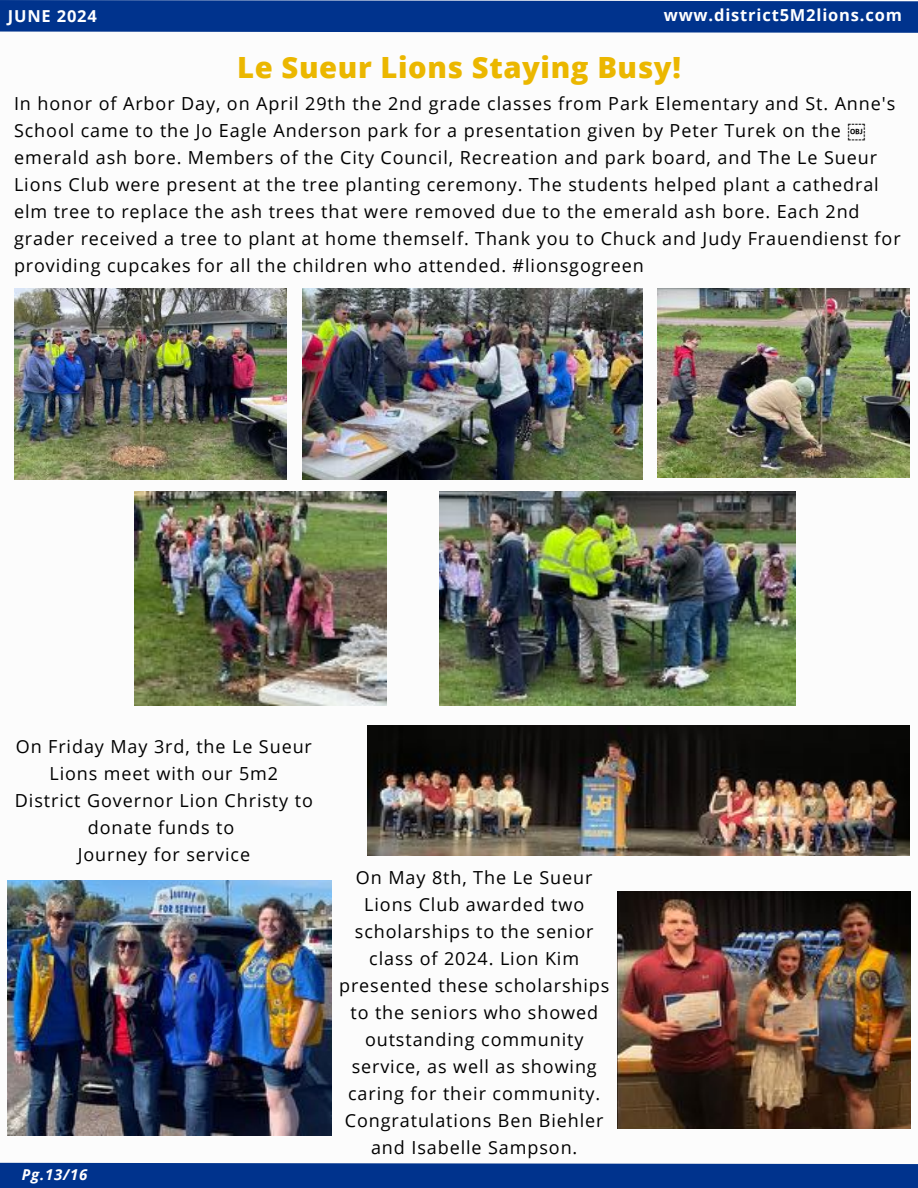
<style>
.page{position:relative;width:918px;height:1188px;background:#fff}
.page>*{position:absolute;margin:0;border:0;box-sizing:border-box;transform-origin:0 0}
.t1{font:800 29.25px "Open Sans";letter-spacing:.02em;color:#ebb700}
.t2{font:18px/27px "Open Sans";letter-spacing:.05em;color:#000;text-align:center}
.t3{font:700 16.5px "Open Sans";letter-spacing:.05em;color:#fff}
.t4{font:italic 700 15px "Open Sans";color:#fff}
</style>
<div class="page">
<svg style="left:0;top:0;width:918px;height:33px;background:#0b3c92"></svg>
<svg style="left:0;top:1162px;width:918px;height:26px;background:#0d3e93"></svg>
<img style="left:14px;top:289px;width:272px;height:191px">
<img style="left:302px;top:289px;width:340px;height:191px">
<img style="left:134px;top:492px;width:252px;height:214px">
<img style="left:439px;top:492px;width:357px;height:214px">
<img style="left:658px;top:289px;width:252px;height:189px">
<img style="left:7px;top:880px;width:324px;height:255px">
<img style="left:618px;top:892px;width:292px;height:236px">
<img style="left:367px;top:726px;width:543px;height:129px">
<p class="t3" style="left:8px;top:4px;width:91px">JUNE 2024</p>
<p class="t3" style="left:664px;top:3px;width:240px">www.district5M2lions.com</p>
<h1 class="t1" style="left:237px;top:47px;width:445px">Le Sueur Lions Staying Busy!</h1>
<p class="t2" style="left:14px;top:90px;width:888px;text-align:left">In honor of Arbor Day, on April 29th the 2nd grade classes from Park Elementary and St. Anne's School came to the Jo Eagle Anderson park for a presentation given by Peter Turek on the ￼ emerald ash bore. Members of the City Council, Recreation and park board, and The Le Sueur Lions Club were present at the tree planting ceremony. The students helped plant a cathedral elm tree to replace the ash trees that were removed due to the emerald ash bore. Each 2nd grader received a tree to plant at home themself. Thank you to Chuck and Judy Frauendienst for providing cupcakes for all the children who attended. #lionsgogreen</p>
<p class="t2" style="left:15px;top:733px;width:300px">On Friday May 3rd, the Le Sueur<br>Lions meet with our 5m2<br>District Governor Lion Christy to donate funds to<br>Journey for service</p>
<p class="t4" style="left:22px;top:1164px;width:67px">Pg.13/16</p>
<p class="t2" style="left:339px;top:864px;width:272px">On May 8th, The Le Sueur<br>Lions Club awarded two scholarships to the senior class of 2024. Lion Kim presented these scholarships to the seniors who showed outstanding community service, as well as showing caring for their community.<br>Congratulations Ben Biehler and Isabelle Sampson.</p>
</div>
